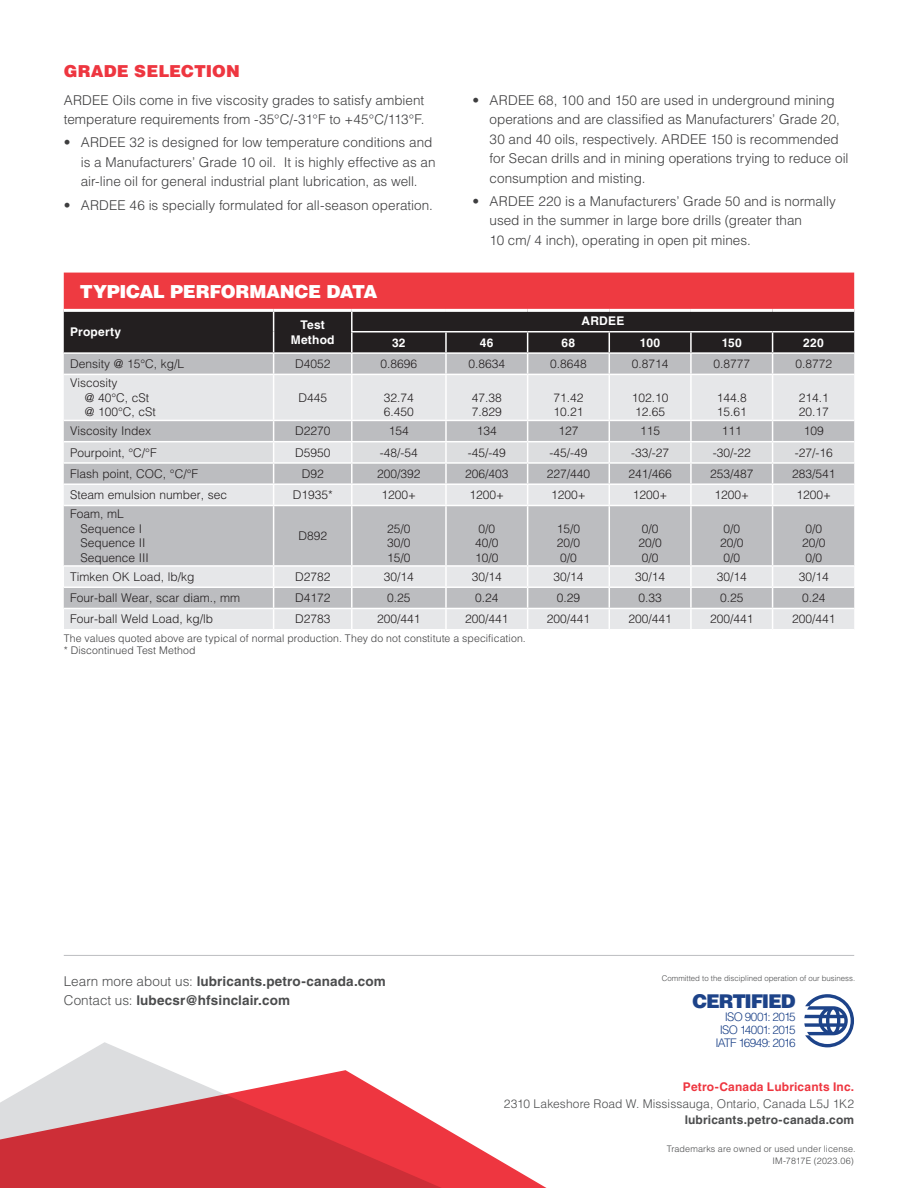
<style>
.page{position:relative;width:918px;height:1188px;background:#fff}
.page>*{position:absolute;margin:0;border:0;box-sizing:border-box;transform-origin:0 0}
.t1{font:900 19.05px "Helvetica LT Std";letter-spacing:-.065em;color:#1d4389}
.t2{font:900 18px "Helvetica LT Std";letter-spacing:-.02em;color:#fff}
.t3{font:900 16.5px "Helvetica LT Std";letter-spacing:.005em;color:#ee3640}
.t4{font:300 13.5px/19.5px "Helvetica LT Std";color:#3e3e3f}
.t5{font:700 13.5px/19.5px "Helvetica LT Std";letter-spacing:.01em;color:#4b4c4d}
.chart{font:300 12px "Helvetica LT Std";color:#231f20}
.t6{font:300 12px "Helvetica LT Std";letter-spacing:.005em;color:#4b4c4d}
.t7{font:700 12px/15px "Helvetica LT Std";letter-spacing:.015em;color:#fff;text-align:center}
.t8{font:700 12px "Helvetica LT Std";letter-spacing:.015em;color:#4b4c4d}
.t9{font:700 12px "Helvetica LT Std";letter-spacing:.015em;color:#ee3640}
.t10{font:300 11.85px/12.9px "Helvetica LT Std";letter-spacing:-.07em;color:#1d4389;text-align:right}
.t11{font:300 10.5px "Helvetica LT Std";letter-spacing:.01em;color:#3e3e3f}
.t12{font:300 9px "Helvetica LT Std";letter-spacing:.015em;color:#4b4c4d}
.t13{font:300 7.8px "Helvetica LT Std";color:#4b4c4d}
.s1{font-weight:300}
</style>
<div class="page">
<svg style="left:57px;top:1042px;width:111px;height:28px"></svg>
<svg style="left:0;top:1070px;width:547px;height:118px"></svg>
<hr style="left:64px;top:955px;width:790px;height:1px;background:#bcbdc0">
<svg style="left:804px;top:994px;width:50px;height:53px"></svg>
<svg style="left:64px;top:273px;width:790px;height:356px;background:#c2b0b2"></svg>
<p class="t3" style="left:64px;top:60px;width:178px">GRADE SELECTION</p>
<p class="t4" style="left:64px;top:90px;width:362px">ARDEE Oils come in five viscosity grades to satisfy ambient temperature requirements from -35°C/-31°F to +45°C/113°F.</p>
<p class="t4" style="left:81px;top:133px;width:356px;text-indent:-17px">• ARDEE 32 is designed for low temperature conditions and is a Manufacturers’ Grade 10 oil. It is highly effective as an air-line oil for general industrial plant lubrication, as well.</p>
<p class="t4" style="left:64px;top:195px;width:371px">• ARDEE 46 is specially formulated for all-season operation.</p>
<p class="t4" style="left:490px;top:90px;width:361px;text-indent:-17px">• ARDEE 68, 100 and 150 are used in underground mining operations and are classified as Manufacturers’ Grade 20, 30 and 40 oils, respectively. ARDEE 150 is recommended for Secan drills and in mining operations trying to reduce oil consumption and misting.</p>
<p class="t4" style="left:490px;top:191px;width:348px;text-indent:-17px">• ARDEE 220 is a Manufacturers’ Grade 50 and is normally used in the summer in large bore drills (greater than<br>10 cm/ 4 inch), operating in open pit mines.</p>
<p class="t2" style="left:80px;top:280px;width:299px">TYPICAL PERFORMANCE DATA</p>
<p class="t7" style="left:70px;top:324px;width:52px">Property</p>
<p class="t7" style="left:291px;top:317px;width:45px">Test<br>Method</p>
<p class="t7" style="left:582px;top:313px;width:44px">ARDEE</p>
<p class="t7" style="left:392px;top:335px;width:15px">32</p>
<p class="t7" style="left:480px;top:335px;width:15px">46</p>
<p class="t7" style="left:562px;top:335px;width:15px">68</p>
<p class="t7" style="left:640px;top:335px;width:22px">100</p>
<p class="t7" style="left:722px;top:335px;width:22px">150</p>
<p class="t7" style="left:803px;top:335px;width:22px">220</p>
<p class="chart" style="left:70px;top:356px;width:116px">Density @ 15°C, kg/L</p>
<p class="chart" style="left:295px;top:356px;width:37px">D4052</p>
<p class="chart" style="left:381px;top:356px;width:38px">0.8696</p>
<p class="chart" style="left:468px;top:356px;width:38px">0.8634</p>
<p class="chart" style="left:550px;top:356px;width:38px">0.8648</p>
<p class="chart" style="left:632px;top:356px;width:38px">0.8714</p>
<p class="chart" style="left:713px;top:356px;width:38px">0.8777</p>
<p class="chart" style="left:795px;top:356px;width:38px">0.8772</p>
<p class="chart" style="left:70px;top:376px;width:49px">Viscosity</p>
<p class="chart" style="left:85px;top:390px;width:66px">@ 40°C, cSt</p>
<p class="chart" style="left:85px;top:404px;width:73px">@ 100°C, cSt</p>
<p class="chart" style="left:298px;top:390px;width:30px">D445</p>
<p class="chart" style="left:384px;top:390px;width:32px">32.74</p>
<p class="chart" style="left:384px;top:404px;width:32px">6.450</p>
<p class="chart" style="left:472px;top:390px;width:32px">47.38</p>
<p class="chart" style="left:472px;top:404px;width:32px">7.829</p>
<p class="chart" style="left:717px;top:390px;width:32px">144.8</p>
<p class="chart" style="left:717px;top:404px;width:32px">15.61</p>
<p class="chart" style="left:553px;top:390px;width:32px">71.42</p>
<p class="chart" style="left:553px;top:404px;width:32px">10.21</p>
<p class="chart" style="left:632px;top:390px;width:38px">102.10</p>
<p class="chart" style="left:635px;top:404px;width:32px">12.65</p>
<p class="chart" style="left:799px;top:390px;width:32px">214.1</p>
<p class="chart" style="left:799px;top:404px;width:32px">20.17</p>
<p class="chart" style="left:70px;top:424px;width:83px">Viscosity Index</p>
<p class="chart" style="left:295px;top:424px;width:37px">D2270</p>
<p class="chart" style="left:389px;top:424px;width:22px">154</p>
<p class="chart" style="left:477px;top:424px;width:22px">134</p>
<p class="chart" style="left:558px;top:424px;width:22px">127</p>
<p class="chart" style="left:640px;top:424px;width:22px">115</p>
<p class="chart" style="left:722px;top:424px;width:22px">111</p>
<p class="chart" style="left:804px;top:424px;width:22px">109</p>
<p class="chart" style="left:70px;top:445px;width:88px">Pourpoint, °C/°F</p>
<p class="chart" style="left:295px;top:445px;width:37px">D5950</p>
<p class="chart" style="left:380px;top:445px;width:40px">-48/-54</p>
<p class="chart" style="left:468px;top:445px;width:40px">-45/-49</p>
<p class="chart" style="left:549px;top:445px;width:40px">-45/-49</p>
<p class="chart" style="left:631px;top:445px;width:40px">-33/-27</p>
<p class="chart" style="left:713px;top:445px;width:40px">-30/-22</p>
<p class="chart" style="left:795px;top:445px;width:40px">-27/-16</p>
<p class="chart" style="left:70px;top:466px;width:129px">Flash point, COC, °C/°F</p>
<p class="chart" style="left:302px;top:466px;width:24px">D92</p>
<p class="chart" style="left:377px;top:466px;width:45px">200/392</p>
<p class="chart" style="left:465px;top:466px;width:45px">206/403</p>
<p class="chart" style="left:547px;top:466px;width:45px">227/440</p>
<p class="chart" style="left:628px;top:466px;width:45px">241/466</p>
<p class="chart" style="left:710px;top:466px;width:45px">253/487</p>
<p class="chart" style="left:792px;top:466px;width:45px">283/541</p>
<p class="chart" style="left:70px;top:487px;width:159px">Steam emulsion number, sec</p>
<p class="chart" style="left:293px;top:487px;width:42px">D1935*</p>
<p class="chart" style="left:382px;top:487px;width:36px">1200+</p>
<p class="chart" style="left:470px;top:487px;width:36px">1200+</p>
<p class="chart" style="left:551px;top:487px;width:36px">1200+</p>
<p class="chart" style="left:633px;top:487px;width:36px">1200+</p>
<p class="chart" style="left:714px;top:487px;width:36px">1200+</p>
<p class="chart" style="left:796px;top:487px;width:36px">1200+</p>
<p class="chart" style="left:70px;top:507px;width:55px">Foam, mL</p>
<p class="chart" style="left:81px;top:521px;width:63px">Sequence I</p>
<p class="chart" style="left:81px;top:535px;width:67px">Sequence II</p>
<p class="chart" style="left:81px;top:550px;width:70px">Sequence III</p>
<p class="chart" style="left:387px;top:521px;width:25px">25/0</p>
<p class="chart" style="left:387px;top:535px;width:25px">30/0</p>
<p class="chart" style="left:387px;top:550px;width:25px">15/0</p>
<p class="chart" style="left:478px;top:521px;width:18px">0/0</p>
<p class="chart" style="left:475px;top:535px;width:25px">40/0</p>
<p class="chart" style="left:475px;top:550px;width:25px">10/0</p>
<p class="chart" style="left:557px;top:521px;width:25px">15/0</p>
<p class="chart" style="left:557px;top:535px;width:25px">20/0</p>
<p class="chart" style="left:560px;top:550px;width:18px">0/0</p>
<p class="chart" style="left:642px;top:521px;width:18px">0/0</p>
<p class="chart" style="left:638px;top:535px;width:25px">20/0</p>
<p class="chart" style="left:642px;top:550px;width:18px">0/0</p>
<p class="chart" style="left:723px;top:521px;width:18px">0/0</p>
<p class="chart" style="left:720px;top:535px;width:25px">20/0</p>
<p class="chart" style="left:723px;top:550px;width:18px">0/0</p>
<p class="chart" style="left:805px;top:521px;width:18px">0/0</p>
<p class="chart" style="left:802px;top:535px;width:25px">20/0</p>
<p class="chart" style="left:805px;top:550px;width:18px">0/0</p>
<p class="chart" style="left:298px;top:528px;width:30px">D892</p>
<p class="chart" style="left:70px;top:569px;width:126px">Timken OK Load, lb/kg</p>
<p class="chart" style="left:295px;top:569px;width:37px">D2782</p>
<p class="chart" style="left:384px;top:569px;width:32px">30/14</p>
<p class="chart" style="left:472px;top:569px;width:32px">30/14</p>
<p class="chart" style="left:553px;top:569px;width:32px">30/14</p>
<p class="chart" style="left:635px;top:569px;width:32px">30/14</p>
<p class="chart" style="left:717px;top:569px;width:32px">30/14</p>
<p class="chart" style="left:799px;top:569px;width:32px">30/14</p>
<p class="chart" style="left:70px;top:590px;width:172px">Four-ball Wear, scar diam., mm</p>
<p class="chart" style="left:295px;top:590px;width:37px">D4172</p>
<p class="chart" style="left:387px;top:590px;width:25px">0.25</p>
<p class="chart" style="left:475px;top:590px;width:25px">0.24</p>
<p class="chart" style="left:557px;top:590px;width:25px">0.29</p>
<p class="chart" style="left:638px;top:590px;width:25px">0.33</p>
<p class="chart" style="left:720px;top:590px;width:25px">0.25</p>
<p class="chart" style="left:802px;top:590px;width:25px">0.24</p>
<p class="chart" style="left:70px;top:612px;width:145px">Four-ball Weld Load, kg/lb</p>
<p class="chart" style="left:295px;top:612px;width:37px">D2783</p>
<p class="chart" style="left:377px;top:612px;width:45px">200/441</p>
<p class="chart" style="left:465px;top:612px;width:45px">200/441</p>
<p class="chart" style="left:547px;top:612px;width:45px">200/441</p>
<p class="chart" style="left:628px;top:612px;width:45px">200/441</p>
<p class="chart" style="left:710px;top:612px;width:45px">200/441</p>
<p class="chart" style="left:792px;top:612px;width:45px">200/441</p>
<p class="t11" style="left:64px;top:631px;width:464px">The values quoted above are typical of normal production. They do not constitute a specification.</p>
<p class="t11" style="left:64px;top:644px;width:133px">* Discontinued Test Method</p>
<p class="t5" style="left:64px;top:971px;width:324px"><span class="s1">Learn more about us:</span> lubricants.petro-canada.com<br><span class="s1">Contact us:</span> lubecsr@hfsinclair.com</p>
<p class="t13" style="left:662px;top:973px;width:195px">Committed to the disciplined operation of our business.</p>
<p class="t1" style="left:693px;top:989px;width:104px">CERTIFIED</p>
<p class="t10" style="left:716px;top:1011px;width:82px">ISO 9001: 2015<br>ISO 14001: 2015<br>IATF 16949: 2016</p>
<p class="t9" style="left:683px;top:1080px;width:173px">Petro-Canada Lubricants Inc.</p>
<p class="t6" style="left:504px;top:1096px;width:352px">2310 Lakeshore Road W. Mississauga, Ontario, Canada L5J 1K2</p>
<p class="t8" style="left:685px;top:1113px;width:171px">lubricants.petro-canada.com</p>
<p class="t12" style="left:667px;top:1143px;width:190px">Trademarks are owned or used under license.</p>
<p class="t12" style="left:772px;top:1155px;width:83px">IM-7817E (2023.06)</p>
</div>
